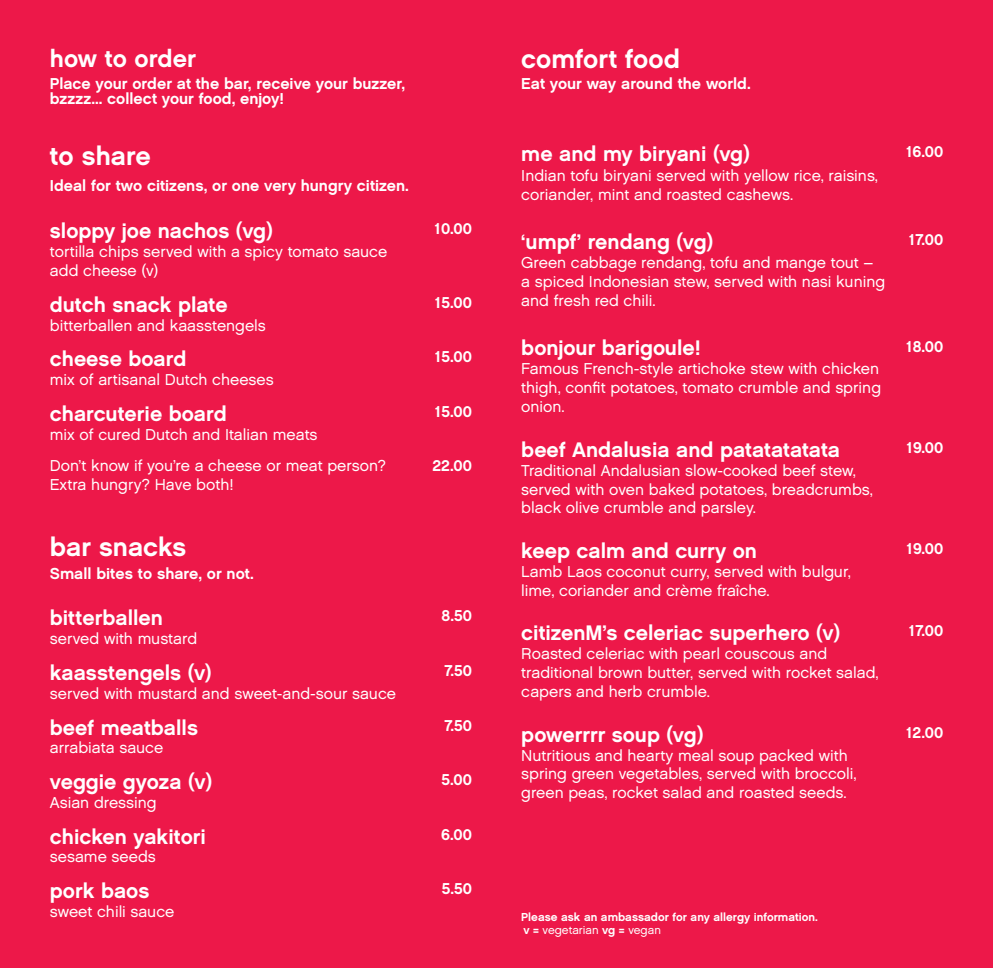
<style>
.page{position:relative;width:993px;height:968px;background:#fff}
.page>*{position:absolute;margin:0;border:0;box-sizing:border-box;transform-origin:0 0}
.t1{font:26.25px "Chalet New York Nineteen Sixty";color:#fff}
.t2{font:24.5px "Chalet New York Nineteen Sixty";color:#fff}
.t3{font:21px "Chalet New York Nineteen Sixty";color:#fff}
.t4{font:15.75px/18.9px "Chalet London Nineteen Sixty";color:#fff}
.t5{font:15.75px/14.7px "Chalet New York Nineteen Sixty";color:#fff}
.t6{font:11.55px "Chalet New York Nineteen Sixty";color:#fff}
.t7{font:11.55px "Chalet London Nineteen Sixty";color:#fff}
.s1{font-family:"Chalet New York Nineteen Sixty"}
</style>
<div class="page">
<div style="left:0;top:0;width:992px;height:967px;background:#ed1849"></div>
<h2 class="t2" style="left:50px;top:43px;width:148px">how to order</h2>
<h1 class="t1" style="left:521px;top:42px;width:160px">comfort food</h1>
<p class="t5" style="left:50px;top:76px;width:356px">Place your order at the bar, receive your buzzer, bzzzz... collect your food, enjoy!</p>
<p class="t5" style="left:521px;top:76px;width:231px">Eat your way around the world.</p>
<h1 class="t1" style="left:50px;top:140px;width:102px">to share</h1>
<p class="t5" style="left:50px;top:178px;width:360px">Ideal for two citizens, or one very hungry citizen.</p>
<h3 class="t3" style="left:50px;top:218px;width:224px">sloppy joe nachos (vg)</h3>
<p class="t4" style="left:50px;top:242px;width:339px">tortilla chips served with a spicy tomato sauce add cheese (v)</p>
<p class="t5" style="left:434px;top:221px;width:39px">10.00</p>
<h3 class="t3" style="left:50px;top:291px;width:179px">dutch snack plate</h3>
<p class="t4" style="left:50px;top:315px;width:217px">bitterballen and kaasstengels</p>
<p class="t5" style="left:434px;top:294px;width:39px">15.00</p>
<h3 class="t3" style="left:50px;top:345px;width:138px">cheese board</h3>
<p class="t4" style="left:50px;top:370px;width:225px">mix of artisanal Dutch cheeses</p>
<p class="t5" style="left:434px;top:349px;width:39px">15.00</p>
<h3 class="t3" style="left:50px;top:400px;width:178px">charcuterie board</h3>
<p class="t4" style="left:50px;top:424px;width:269px">mix of cured Dutch and Italian meats</p>
<p class="t5" style="left:434px;top:403px;width:39px">15.00</p>
<p class="t4" style="left:50px;top:456px;width:337px">Don’t know if you’re a cheese or meat person?<br>Extra hungry? Have both!</p>
<p class="t5" style="left:432px;top:458px;width:41px">22.00</p>
<h1 class="t1" style="left:50px;top:530px;width:138px">bar snacks</h1>
<p class="t5" style="left:50px;top:566px;width:205px">Small bites to share, or not.</p>
<h3 class="t3" style="left:50px;top:604px;width:115px">bitterballen</h3>
<p class="t4" style="left:50px;top:629px;width:149px">served with mustard</p>
<p class="t5" style="left:441px;top:608px;width:32px">8.50</p>
<h3 class="t3" style="left:50px;top:659px;width:163px">kaasstengels (v)</h3>
<p class="t4" style="left:50px;top:683px;width:347px">served with mustard and sweet-and-sour sauce</p>
<p class="t5" style="left:444px;top:662px;width:29px">7.50</p>
<h3 class="t3" style="left:50px;top:713px;width:150px">beef meatballs</h3>
<p class="t4" style="left:50px;top:738px;width:115px">arrabiata sauce</p>
<p class="t5" style="left:444px;top:717px;width:29px">7.50</p>
<h3 class="t3" style="left:50px;top:768px;width:164px">veggie gyoza (v)</h3>
<p class="t4" style="left:50px;top:792px;width:108px">Asian dressing</p>
<p class="t5" style="left:441px;top:771px;width:32px">5.00</p>
<h3 class="t3" style="left:50px;top:822px;width:157px">chicken yakitori</h3>
<p class="t4" style="left:50px;top:847px;width:107px">sesame seeds</p>
<p class="t5" style="left:441px;top:826px;width:32px">6.00</p>
<h3 class="t3" style="left:50px;top:877px;width:101px">pork baos</h3>
<p class="t4" style="left:50px;top:901px;width:126px">sweet chili sauce</p>
<p class="t5" style="left:441px;top:880px;width:32px">5.50</p>
<h3 class="t3" style="left:521px;top:141px;width:230px">me and my biryani (vg)</h3>
<p class="t4" style="left:521px;top:166px;width:358px">Indian tofu biryani served with yellow rice, raisins, coriander, mint and roasted cashews.</p>
<h3 class="t3" style="left:521px;top:228px;width:193px">‘umpf’ rendang (vg)</h3>
<p class="t4" style="left:521px;top:253px;width:365px">Green cabbage rendang, tofu and mange tout – a spiced Indonesian stew, served with nasi kuning and fresh red chili.</p>
<h3 class="t3" style="left:521px;top:335px;width:181px">bonjour barigoule!</h3>
<p class="t4" style="left:521px;top:359px;width:361px">Famous French-style artichoke stew with chicken thigh, confit potatoes, tomato crumble and spring onion.</p>
<h3 class="t3" style="left:521px;top:436px;width:320px">beef Andalusia and patatatatata</h3>
<p class="t4" style="left:521px;top:460px;width:353px">Traditional Andalusian slow-cooked beef stew, served with oven baked potatoes, breadcrumbs, black olive crumble and parsley.</p>
<h3 class="t3" style="left:521px;top:537px;width:237px">keep calm and curry on</h3>
<p class="t4" style="left:521px;top:561px;width:331px">Lamb Laos coconut curry, served with bulgur, lime, coriander and crème fraîche.</p>
<h3 class="t3" style="left:521px;top:619px;width:320px">citizenM’s celeriac superhero (v)</h3>
<p class="t4" style="left:521px;top:644px;width:359px">Roasted celeriac with pearl couscous and traditional brown butter, served with rocket salad, capers and herb crumble.</p>
<h3 class="t3" style="left:521px;top:721px;width:184px">powerrrr soup (vg)</h3>
<p class="t4" style="left:521px;top:745px;width:336px">Nutritious and hearty meal soup packed with spring green vegetables, served with broccoli, green peas, rocket salad and roasted seeds.</p>
<p class="t6" style="left:521px;top:909px;width:298px">Please ask an ambassador for any allergy information.</p>
<p class="t7" style="left:523px;top:922px;width:139px"><span class="s1">v =</span> vegetarian <span class="s1">vg =</span> vegan</p>
<p class="t5" style="left:905px;top:144px;width:39px">16.00</p>
<p class="t5" style="left:908px;top:232px;width:36px">17.00</p>
<p class="t5" style="left:905px;top:338px;width:39px">18.00</p>
<p class="t5" style="left:906px;top:439px;width:38px">19.00</p>
<p class="t5" style="left:906px;top:541px;width:38px">19.00</p>
<p class="t5" style="left:908px;top:623px;width:36px">17.00</p>
<p class="t5" style="left:905px;top:724px;width:39px">12.00</p>
</div>
